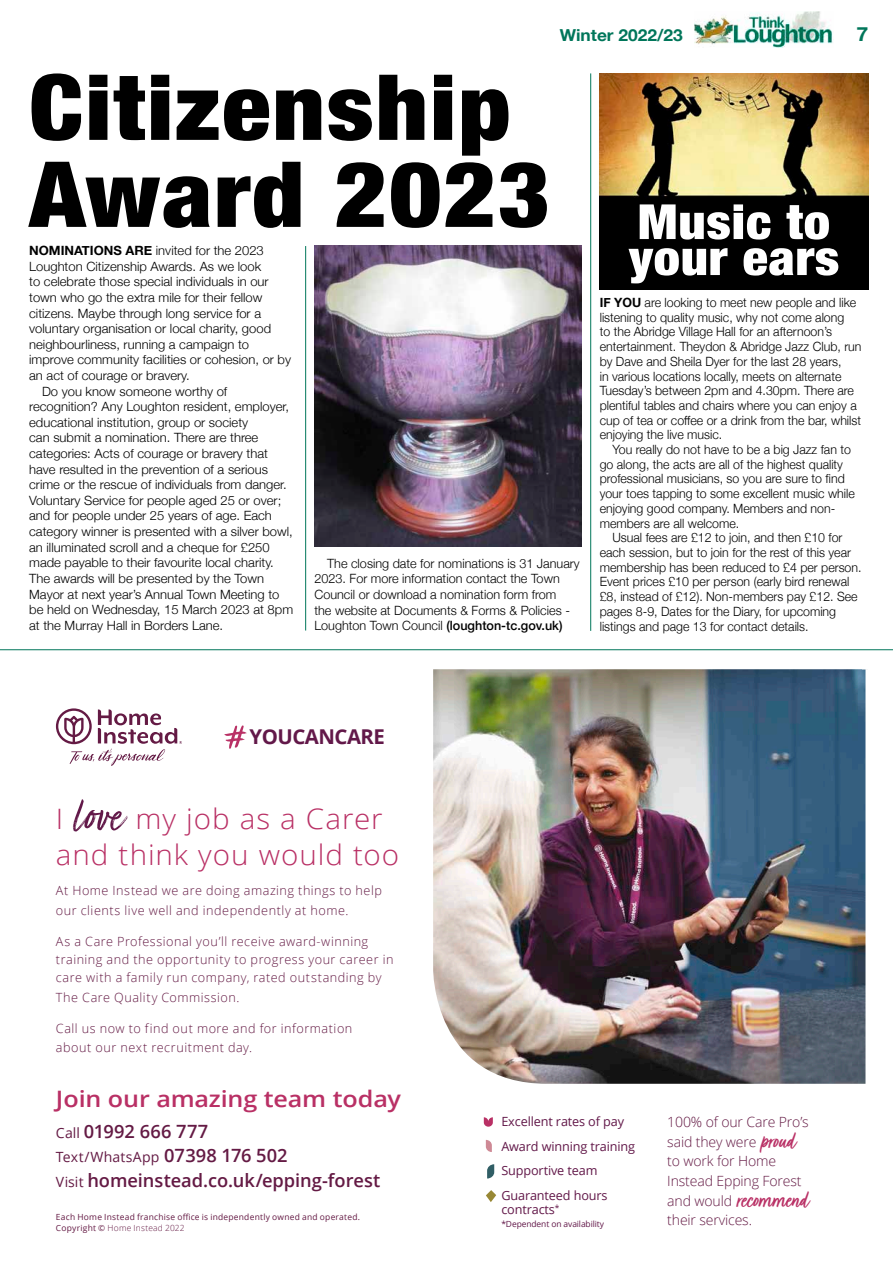
<style>
.page{position:relative;width:893px;height:1263px;background:#fff}
.page>*{position:absolute;margin:0;border:0;box-sizing:border-box;transform-origin:0 0}
.t1{font:900 condensed 91.2px/87px "Helvetica Neue";letter-spacing:.02em;color:#000;scale:1.11 1}
.t2{font:900 condensed 48.45px "Helvetica Neue";letter-spacing:.015em;color:#fff;scale:1.08 1}
.t3{font:300 28.2px/36px "Open Sans";letter-spacing:.035em;color:#b93065;scale:1.05 1}
.t4{font:26.7px "Turbinado Pro";letter-spacing:-.02em;color:#b93065}
.t5{font:600 22.65px "Open Sans";letter-spacing:-.01em;color:#b93065;scale:1.11 1}
.t6{font:700 20.4px "Open Sans";letter-spacing:-.025em;color:#621849}
.t7{font:700 19.5px "Helvetica Neue";color:#00765a;scale:1.1 1}
.t8{font:600 18.3px "Open Sans";letter-spacing:-.005em;color:#641a44}
.t9{font:600 18.3px "Open Sans";letter-spacing:.015em;color:#641a44}
.t10{font:700 16.5px "Helvetica Neue";color:#00765a;scale:1.05 1}
.t11{font:300 14.1px/19.6px "Open Sans";letter-spacing:-.01em;color:#641a44}
.t12{font:14.1px "Open Sans";letter-spacing:.015em;color:#641a44}
.t13{font:300 12.75px/14.7px "Helvetica Neue";color:#000}
.t14{font:300 12.6px/19.6px "Open Sans";letter-spacing:.04em;color:#641a44}
.t15{font:12.6px/24.6px "Open Sans";letter-spacing:-.01em;color:#621849}
.t16{font:8.4px/11.2px "Open Sans";letter-spacing:.025em;color:#641a44}
.t17{font:8.4px "Open Sans";letter-spacing:-.01em;color:#621849}
.s1{font-weight:700}
.s2{font-weight:500}
.s3{font-family:"Turbinado Light Dry Pro";font-weight:400;font-size:56.25px;color:#621849}
.s4{font-weight:400;font-size:14.1px}
.s5{font-weight:600;font-size:18.3px}
.s6{font-weight:300}
.s7{font-family:"Turbinado Pro";font-weight:400;font-size:26.7px;color:#b93065}
.s8{font-family:"Open Sans";font-weight:300;font-size:14.1px;color:#641a44}
</style>
<div class="page">
<img style="left:694px;top:12px;width:139px;height:35px">
<hr style="left:0;top:649px;width:893px;height:1px;background:#00765a">
<svg style="left:56px;top:708px;width:126px;height:58px"></svg>
<svg style="left:224px;top:725px;width:23px;height:24px"></svg>
<img style="left:433px;top:669px;width:432px;height:415px">
<svg style="left:484px;top:1117px;width:9px;height:10px"></svg>
<svg style="left:486px;top:1140px;width:6px;height:12px"></svg>
<svg style="left:486px;top:1190px;width:10px;height:12px"></svg>
<svg style="left:487px;top:1164px;width:7px;height:14px"></svg>
<img style="left:600px;top:73px;width:268px;height:216px">
<img style="left:314px;top:245px;width:268px;height:301px">
<hr style="left:305px;top:246px;width:1px;height:384px;background:#00765a">
<hr style="left:590px;top:73px;width:1px;height:558px;background:#00765a">
<p class="t10" style="left:560px;top:23px;width:119px">Winter 2022/23</p>
<h3 class="t7" style="left:857px;top:19px;width:12px">7</h3>
<h1 class="t1" style="left:29px;top:59px;width:723px">Citizenship<br>Award 2023 <sub>Music</sub> <sub>to</sub></h1>
<h2 class="t2" style="left:628px;top:218px;width:197px">your ears</h2>
<p class="t13" style="left:600px;top:294px;width:263px"><span class="s1">IF YOU</span> are looking to meet new people and like listening to quality music, why not come along<br>to the Abridge Village Hall for an afternoon’s entertainment. Theydon &amp; Abridge Jazz Club, run by Dave and Sheila Dyer for the last 28 years,<br>in various locations locally, meets on alternate Tuesday’s between 2pm and 4.30pm. There are plentiful tables and chairs where you can enjoy a cup of tea or coffee or a drink from the bar, whilst enjoying the live music.</p>
<p class="t13" style="left:600px;top:441px;width:257px;text-indent:13px">You really do not have to be a big Jazz fan to go along, the acts are all of the highest quality professional musicians, so you are sure to find your toes tapping to some excellent music while enjoying good company. Members and non&shy;members are all welcome.</p>
<p class="t13" style="left:600px;top:529px;width:263px;text-indent:13px">Usual fees are £12 to join, and then £10 for each session, but to join for the rest of this year membership has been reduced to £4 per person.<br>Event prices £10 per person (early bird renewal £8, instead of £12). Non-members pay £12. See pages 8-9, Dates for the Diary, for upcoming listings and page 13 for contact details.</p>
<p class="t13" style="left:29px;top:242px;width:236px"><span class="s1">NOMINATIONS ARE</span> invited for the 2023</p>
<p class="t13" style="left:29px;top:258px;width:233px">Loughton Citizenship Awards. As we look</p>
<p class="t13" style="left:29px;top:274px;width:241px">to celebrate those special individuals in our</p>
<p class="t13" style="left:29px;top:289px;width:235px">town who go the extra mile for their fellow</p>
<p class="t13" style="left:29px;top:305px;width:233px">citizens. Maybe through long service for a</p>
<p class="t13" style="left:29px;top:320px;width:243px">voluntary organisation or local charity, good</p>
<p class="t13" style="left:29px;top:336px;width:221px">neighbourliness, running a campaign to</p>
<p class="t13" style="left:29px;top:352px;width:263px">improve community facilities or cohesion, or by</p>
<p class="t13" style="left:29px;top:367px;width:162px">an act of courage or bravery.</p>
<p class="t13" style="left:42px;top:383px;width:187px">Do you know someone worthy of</p>
<p class="t13" style="left:29px;top:398px;width:261px">recognition? Any Loughton resident, employer,</p>
<p class="t13" style="left:29px;top:414px;width:220px">educational institution, group or society</p>
<p class="t13" style="left:29px;top:430px;width:231px">can submit a nomination. There are three</p>
<p class="t13" style="left:29px;top:445px;width:240px">categories: Acts of courage or bravery that</p>
<p class="t13" style="left:29px;top:461px;width:240px">have resulted in the prevention of a serious</p>
<p class="t13" style="left:29px;top:476px;width:259px">crime or the rescue of individuals from danger.</p>
<p class="t13" style="left:29px;top:492px;width:254px">Voluntary Service for people aged 25 or over;</p>
<p class="t13" style="left:29px;top:508px;width:244px">and for people under 25 years of age. Each</p>
<p class="t13" style="left:29px;top:523px;width:265px">category winner is presented with a silver bowl,</p>
<p class="t13" style="left:29px;top:539px;width:242px">an illuminated scroll and a cheque for £250</p>
<p class="t13" style="left:29px;top:554px;width:246px">made payable to their favourite local charity.</p>
<p class="t13" style="left:29px;top:570px;width:236px">The awards will be presented by the Town</p>
<p class="t13" style="left:29px;top:586px;width:252px">Mayor at next year’s Annual Town Meeting to</p>
<p class="t13" style="left:29px;top:601px;width:265px">be held on Wednesday, 15 March 2023 at 8pm</p>
<p class="t13" style="left:29px;top:617px;width:196px">at the Murray Hall in Borders Lane.</p>
<p class="t13" style="left:314px;top:554px;width:267px;line-height:15.6px;text-indent:13px">The closing date for nominations is 31 January 2023. For more information contact the Town Council or download a nomination form from<br>the website at Documents &amp; Forms &amp; Policies - Loughton Town Council <span class="s2">(loughton-tc.gov.uk)</span></p>
<h3 class="t6" style="left:250px;top:722px;width:137px">YOUCANCARE</h3>
<h3 class="t3" style="left:56px;top:800px;width:329px">I <span class="s3">love</span> my job as a Carer and think you would too</h3>
<p class="t14" style="left:56px;top:880px;width:327px">At Home Instead we are doing amazing things to help our clients live well and independently at home.</p>
<p class="t14" style="left:56px;top:931px;width:339px;line-height:18.3px">As a Care Professional you’ll receive award-winning training and the opportunity to progress your career in care with a family run company, rated outstanding by</p>
<p class="t14" style="left:56px;top:987px;width:185px">The Care Quality Commission.</p>
<p class="t14" style="left:56px;top:1018px;width:298px">Call us now to find out more and for information about our next recruitment day.</p>
<h3 class="t5" style="left:56px;top:1083px;width:312px">Join our amazing team today</h3>
<h3 class="t9" style="left:56px;top:1118px;width:154px"><span class="s4">Call</span> 01992 666 777</h3>
<p class="t12" style="left:56px;top:1147px;width:233px">Text/WhatsApp <span class="s5">07398 176 502</span></p>
<h3 class="t8" style="left:56px;top:1168px;width:326px"><span class="s4">Visit</span> homeinstead.co.uk/epping-forest</h3>
<p class="t16" style="left:56px;top:1211px;width:306px">Each Home Instead franchise office is independently owned and operated.<br>Copyright © <span class="s6">Home Instead 2022</span></p>
<p class="t15" style="left:501px;top:1109px;width:135px">Excellent rates of pay<br>Award winning training<br>Supportive team<br>Guaranteed hours</p>
<p class="t15" style="left:501px;top:1197px;width:60px">contracts<sup>*</sup></p>
<p class="t17" style="left:501px;top:1218px;width:104px">*Dependent on availability</p>
<p class="t11" style="left:667px;top:1112px;width:143px">100% of our Care Pro’s said they were <span class="s7">proud </span>to work for Home<br>Instead Epping Forest</p>
<h3 class="t4" style="left:667px;top:1185px;width:143px"><span class="s8">and would</span> recommend</h3>
<p class="t11" style="left:667px;top:1210px;width:86px">their services.</p>
</div>
